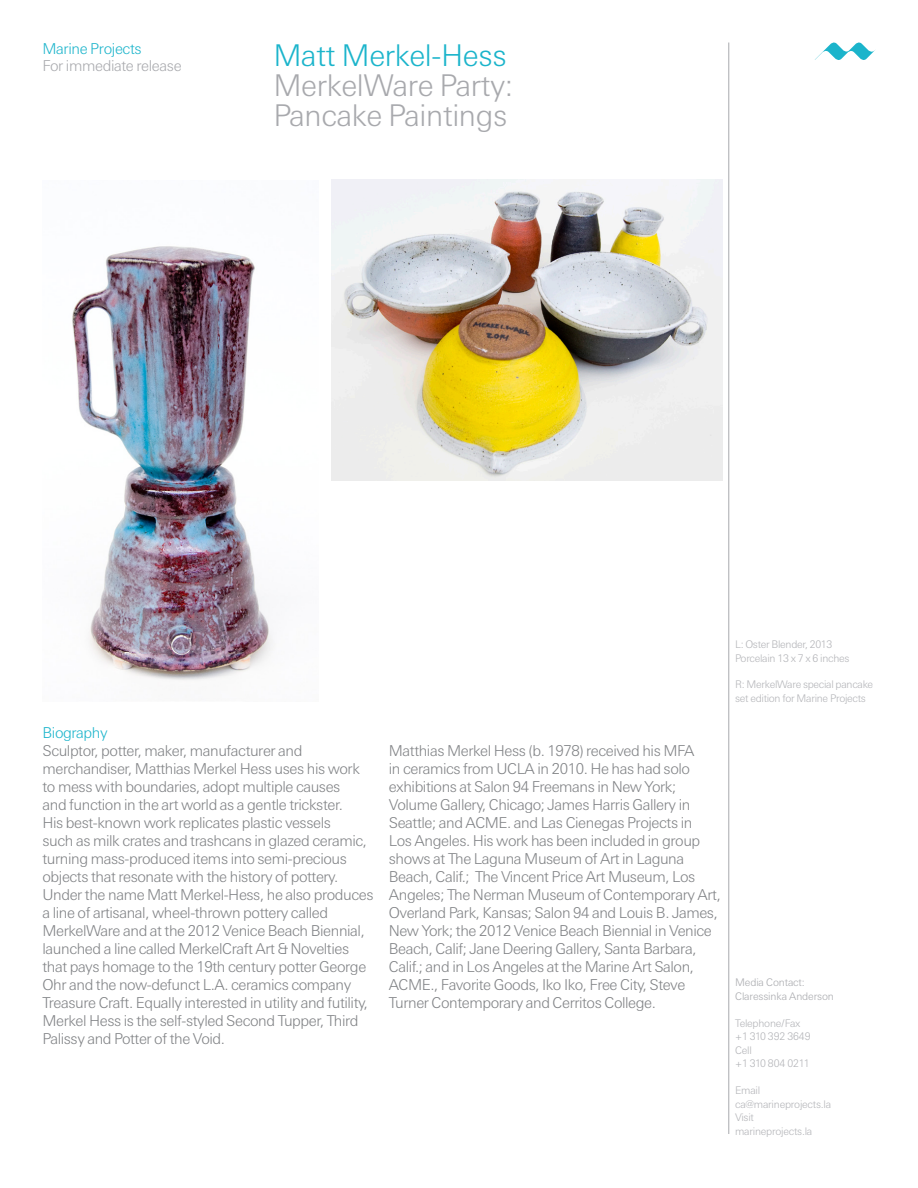
<style>
.page{position:relative;width:918px;height:1188px;background:#fff}
.page>*{position:absolute;margin:0;border:0;box-sizing:border-box;transform-origin:0 0}
.t1{font:300 30px "Linotype Univers Basic";letter-spacing:-.015em;color:#a8a9ad}
.t2{font:300 30px "Linotype Univers Basic";letter-spacing:-.015em;color:#1bb4cb}
.t3{font:300 15px/18px "Linotype Univers Basic";letter-spacing:-.03em;color:#808285}
.t4{font:300 15px "Linotype Univers Basic";letter-spacing:-.025em;color:#1bb4cb}
.t5{font:300 15px "Linotype Univers Basic";letter-spacing:-.025em;color:#a8a9ad}
.t6{font:300 10.5px "Linotype Univers Basic";letter-spacing:-.025em;color:#b2b3b7}
.t7{font:300 10.5px "Linotype Univers Basic";letter-spacing:-.015em;color:#a8a9ad}
.t8{font:300 10.5px "Linotype Univers Basic";letter-spacing:-.005em;color:#b2b3b7}
</style>
<div class="page">
<svg style="left:815px;top:42px;width:60px;height:18px"></svg>
<hr style="left:729px;top:43px;width:1px;height:1091px;background:#a8a9ad">
<img style="left:72px;top:246px;width:201px;height:434px">
<img style="left:331px;top:180px;width:391px;height:300px">
<p class="t4" style="left:43px;top:40px;width:101px">Marine Projects</p>
<p class="t5" style="left:43px;top:57px;width:141px">For immediate release</p>
<p class="t2" style="left:273px;top:38px;width:235px">Matt Merkel-Hess</p>
<p class="t1" style="left:273px;top:68px;width:241px">MerkelWare Party:</p>
<p class="t1" style="left:273px;top:98px;width:235px">Pancake Paintings</p>
<p class="t4" style="left:43px;top:724px;width:67px">Biography</p>
<p class="t3" style="left:43px;top:742px;width:319px">Sculptor, potter, maker, manufacturer and merchandiser, Matthias Merkel Hess uses his work</p>
<p class="t3" style="left:43px;top:778px;width:299px">to mess with boundaries, adopt multiple causes</p>
<p class="t3" style="left:43px;top:796px;width:302px">and function in the art world as a gentle trickster.</p>
<p class="t3" style="left:43px;top:814px;width:290px">His best-known work replicates plastic vessels</p>
<p class="t3" style="left:43px;top:832px;width:333px">such as milk crates and trashcans in glazed ceramic, turning mass-produced items into semi-precious objects that resonate with the history of pottery.<br>Under the name Matt Merkel-Hess, he also produces a line of artisanal, wheel-thrown pottery called MerkelWare and at the 2012 Venice Beach Biennial, launched a line called MerkelCraft Art &amp; Novelties that pays homage to the 19th century potter George Ohr and the now-defunct L.A. ceramics company Treasure Craft. Equally interested in utility and futility, Merkel Hess is the self-styled Second Tupper, Third Palissy and Potter of the Void.</p>
<p class="t6" style="left:735px;top:638px;width:99px">L: Oster Blender, 2013</p>
<p class="t6" style="left:735px;top:652px;width:116px">Porcelain 13 x 7 x 6 inches</p>
<p class="t6" style="left:735px;top:679px;width:140px">R: MerkelWare special pancake</p>
<p class="t6" style="left:735px;top:692px;width:132px">set edition for Marine Projects</p>
<p class="t3" style="left:389px;top:742px;width:307px">Matthias Merkel Hess (b. 1978) received his MFA</p>
<p class="t3" style="left:389px;top:760px;width:305px">in ceramics from UCLA in 2010. He has had solo exhibitions at Salon 94 Freemans in New York; Volume Gallery, Chicago; James Harris Gallery in Seattle; and ACME. and Las Cienegas Projects in</p>
<p class="t3" style="left:389px;top:832px;width:334px">Los Angeles. His work has been included in group shows at The Laguna Museum of Art in Laguna Beach, Calif.; The Vincent Price Art Museum, Los Angeles; The Nerman Museum of Contemporary Art, Overland Park, Kansas; Salon 94 and Louis B. James, New York; the 2012 Venice Beach Biennial in Venice Beach, Calif; Jane Deering Gallery, Santa Barbara, Calif.; and in Los Angeles at the Marine Art Salon, ACME., Favorite Goods, Iko Iko, Free City, Steve Turner Contemporary and Cerritos College.</p>
<p class="t7" style="left:735px;top:976px;width:71px">Media Contact:</p>
<p class="t7" style="left:735px;top:990px;width:100px">Claressinka Anderson</p>
<p class="t6" style="left:735px;top:1017px;width:67px">Telephone/Fax</p>
<p class="t8" style="left:735px;top:1030px;width:77px">+1 310 392 3649</p>
<p class="t6" style="left:735px;top:1044px;width:18px">Cell</p>
<p class="t6" style="left:735px;top:1057px;width:76px">+1 310 804 0211</p>
<p class="t6" style="left:735px;top:1084px;width:27px">Email</p>
<p class="t6" style="left:735px;top:1098px;width:97px">ca@marineprojects.la</p>
<p class="t6" style="left:735px;top:1111px;width:20px">Visit</p>
<p class="t6" style="left:735px;top:1125px;width:79px">marineprojects.la</p>
</div>
